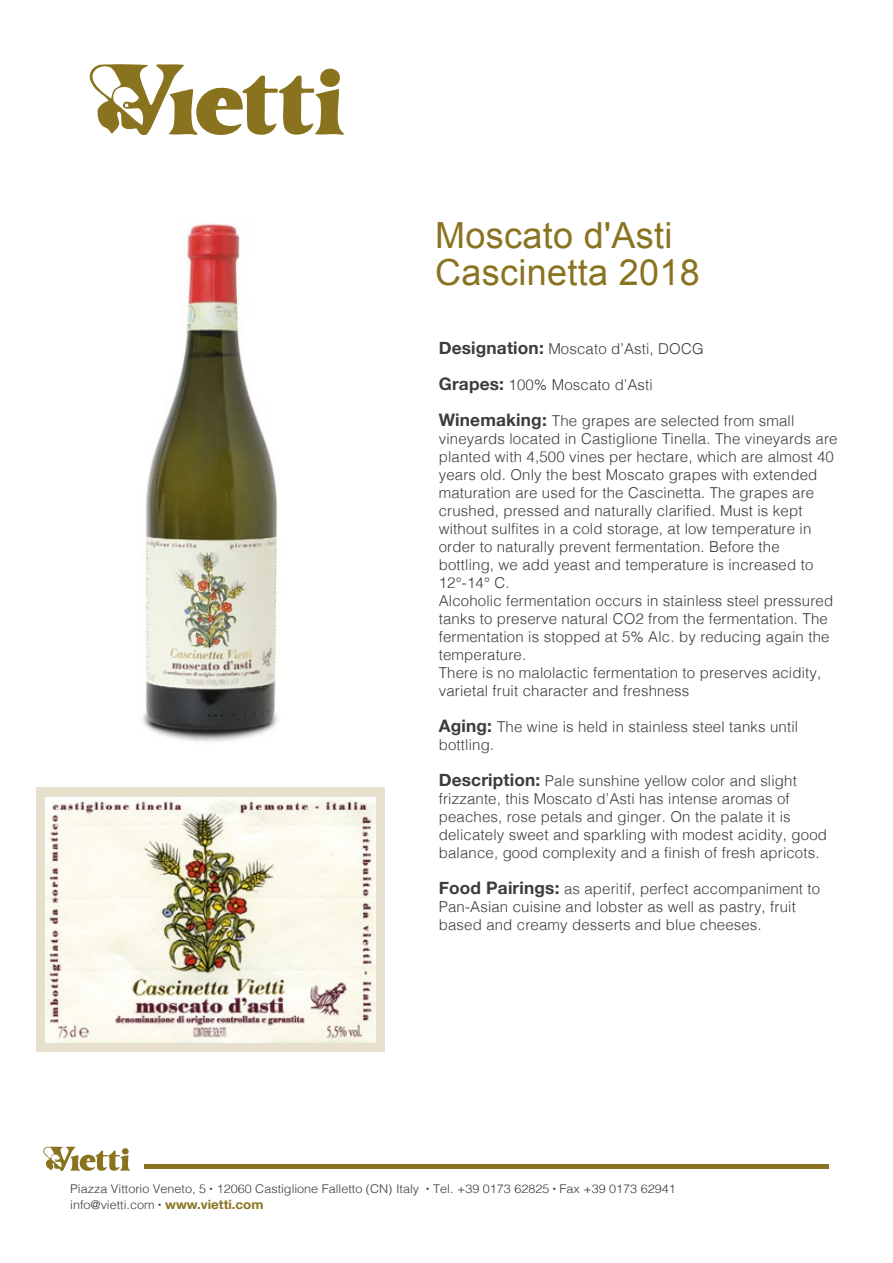
<style>
.page{position:relative;width:893px;height:1263px;background:#fff}
.page>*{position:absolute;margin:0;border:0;box-sizing:border-box;transform-origin:0 0}
.t1{font:36px/37.5px "Arial";letter-spacing:.01em;color:#89731f}
.t2{font:300 15px/18px "Helvetica";letter-spacing:.01em;color:#3c3c3b}
.t3{font:300 12px/15.8px "Helvetica";color:#3c3c3b;scale:1.05 1}
.s1{font-family:"Helvetica Neue";font-weight:700;font-size:17.25px}
.s2{font-family:"Helvetica Neue";font-weight:700;font-size:12.75px;color:#89731f}
</style>
<div class="page">
<svg style="left:89px;top:64px;width:255px;height:71px"></svg>
<svg style="left:43px;top:1146px;width:87px;height:25px"></svg>
<hr style="left:144px;top:1164px;width:684px;height:4px;background:#89731f">
<div style="left:36px;top:787px;width:349px;height:264px;background:#e7e0cf"></div>
<img style="left:45px;top:798px;width:330px;height:245px">
<img style="left:142px;top:223px;width:135px;height:519px">
<h1 class="t1" style="left:435px;top:217px;width:266px">Moscato d'Asti<br>Cascinetta 2018</h1>
<p class="t2" style="left:439px;top:338px;width:266px"><span class="s1">Designation:</span> Moscato d’Asti, DOCG</p>
<p class="t2" style="left:439px;top:374px;width:216px"><span class="s1">Grapes:</span> 100% Moscato d’Asti</p>
<p class="t2" style="left:439px;top:410px;width:400px"><span class="s1">Winemaking:</span> The grapes are selected from small vineyards located in Castiglione Tinella. The vineyards are planted with 4,500 vines per hectare, which are almost 40 years old. Only the best Moscato grapes with extended maturation are used for the Cascinetta. The grapes are crushed, pressed and naturally clarified. Must is kept without sulfites in a cold storage, at low temperature in order to naturally prevent fermentation. Before the bottling, we add yeast and temperature is increased to 12°-14° C.<br>Alcoholic fermentation occurs in stainless steel pressured tanks to preserve natural CO2 from the fermentation. The fermentation is stopped at 5% Alc. by reducing again the temperature.<br>There is no malolactic fermentation to preserves acidity, varietal fruit character and freshness</p>
<p class="t2" style="left:439px;top:716px;width:361px"><span class="s1">Aging:</span> The wine is held in stainless steel tanks until bottling.</p>
<p class="t2" style="left:439px;top:770px;width:390px"><span class="s1">Description:</span> Pale sunshine yellow color and slight frizzante, this Moscato d’Asti has intense aromas of peaches, rose petals and ginger. On the palate it is delicately sweet and sparkling with modest acidity, good balance, good complexity and a finish of fresh apricots.</p>
<p class="t2" style="left:439px;top:878px;width:383px"><span class="s1">Food Pairings:</span> as aperitif, perfect accompaniment to<br>Pan-Asian cuisine and lobster as well as pastry, fruit based and creamy desserts and blue cheeses.</p>
<p class="t3" style="left:70px;top:1180px;width:578px">Piazza Vittorio Veneto, 5 <sup>•</sup> 12060 Castiglione Falletto (CN) Italy <sup>•</sup> Tel. +39 0173 62825 <sup>•</sup> Fax +39 0173 62941 info@vietti.com <sup>•</sup> <span class="s2">www.vietti.com</span></p>
</div>
